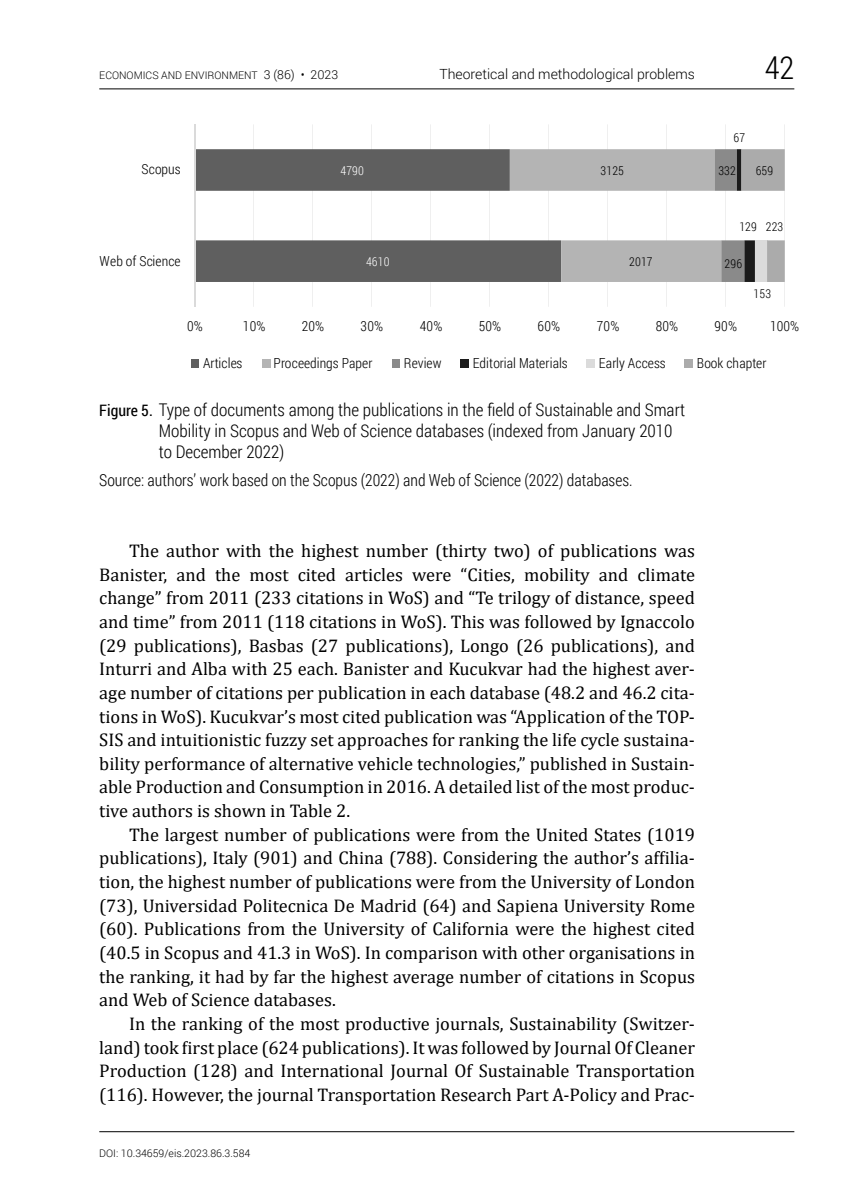
<style>
.page{position:relative;width:844px;height:1191px;background:#fff}
.page>*{position:absolute;margin:0;border:0;box-sizing:border-box;transform-origin:0 0}
.t1{font:300 31.5px "Roboto Condensed";color:#000}
.t2{font:18.38px/23.6px "Cambria";color:#000;text-align:justify}
.t3{font:300 17.5px/21px "Roboto Condensed";color:#000}
.t4{font:300 16.62px "Roboto Condensed";color:#000;scale:.96 1}
.t5{font:300 14px "Roboto";color:#000}
.t6{font:300 condensed 13.83px "Roboto";letter-spacing:.01em;color:#000}
.t7{font:300 condensed 12.25px "Roboto";letter-spacing:.01em;color:#000}
.t8{font:300 condensed 12.25px "Roboto";letter-spacing:.01em;color:#fff}
.t9{font:300 10.5px "Roboto";color:#000}
.s1{font-size:12.25px}
.s2{font-weight:400;font-size:15.75px}
</style>
<div class="page">
<hr style="left:99px;top:89px;width:695px;height:1px;background:#000">
<hr style="left:99px;top:1131px;width:695px;height:1px;background:#000">
<hr style="left:253px;top:124px;width:1px;height:183px;background:#dadada">
<hr style="left:312px;top:124px;width:1px;height:183px;background:#dadada">
<hr style="left:371px;top:124px;width:1px;height:183px;background:#dadada">
<hr style="left:430px;top:124px;width:1px;height:183px;background:#dadada">
<hr style="left:489px;top:124px;width:1px;height:183px;background:#dadada">
<hr style="left:548px;top:124px;width:1px;height:183px;background:#dadada">
<hr style="left:607px;top:124px;width:1px;height:183px;background:#dadada">
<hr style="left:666px;top:124px;width:1px;height:183px;background:#dadada">
<hr style="left:725px;top:124px;width:1px;height:183px;background:#dadada">
<hr style="left:784px;top:124px;width:1px;height:183px;background:#dadada">
<svg style="left:195px;top:149px;width:314px;height:133px;fill:#5f5f5f"></svg>
<svg style="left:509px;top:149px;width:275px;height:133px"></svg>
<hr style="left:194px;top:124px;width:1px;height:182px;background:#dadada">
<div style="left:191px;top:360px;width:8px;height:8px;background:#5f5f5f"></div>
<div style="left:262px;top:360px;width:8px;height:8px;background:#b4b4b4"></div>
<div style="left:392px;top:360px;width:8px;height:8px;background:#8a8a8a"></div>
<div style="left:460px;top:360px;width:9px;height:8px;background:#1b1b1b"></div>
<div style="left:586px;top:360px;width:9px;height:8px;background:#dbdbdb"></div>
<div style="left:684px;top:360px;width:9px;height:8px;background:#ababab"></div>
<p class="t9" style="left:99px;top:68px;width:240px">ECONOMICS AND ENVIRONMENT <span class="s1">3 (86) • 2023</span></p>
<p class="t5" style="left:439px;top:65px;width:257px">Theoretical and methodological problems</p>
<h1 class="t1" style="left:764px;top:46px;width:31px">42</h1>
<p class="t7" style="left:733px;top:129px;width:13px">67</p>
<p class="t6" style="left:142px;top:160px;width:41px">Scopus</p>
<p class="t8" style="left:340px;top:162px;width:25px">4790</p>
<p class="t7" style="left:600px;top:162px;width:25px">3125</p>
<p class="t7" style="left:718px;top:162px;width:19px">332</p>
<p class="t7" style="left:755px;top:162px;width:19px">659</p>
<p class="t7" style="left:739px;top:218px;width:19px">129</p>
<p class="t7" style="left:765px;top:218px;width:19px">223</p>
<p class="t6" style="left:100px;top:251px;width:82px">Web of Science</p>
<p class="t8" style="left:366px;top:253px;width:25px">4610</p>
<p class="t7" style="left:629px;top:253px;width:25px">2017</p>
<p class="t7" style="left:724px;top:255px;width:19px">296</p>
<p class="t7" style="left:753px;top:285px;width:19px">153</p>
<p class="t6" style="left:187px;top:317px;width:17px">0%</p>
<p class="t6" style="left:243px;top:317px;width:24px">10%</p>
<p class="t6" style="left:302px;top:317px;width:24px">20%</p>
<p class="t6" style="left:360px;top:317px;width:24px">30%</p>
<p class="t6" style="left:420px;top:317px;width:24px">40%</p>
<p class="t6" style="left:478px;top:317px;width:24px">50%</p>
<p class="t6" style="left:537px;top:317px;width:24px">60%</p>
<p class="t6" style="left:596px;top:317px;width:24px">70%</p>
<p class="t6" style="left:655px;top:317px;width:24px">80%</p>
<p class="t6" style="left:714px;top:317px;width:24px">90%</p>
<p class="t6" style="left:769px;top:317px;width:31px">100%</p>
<p class="t6" style="left:203px;top:353px;width:41px">Articles</p>
<p class="t6" style="left:273px;top:353px;width:100px">Proceedings Paper</p>
<p class="t6" style="left:404px;top:353px;width:39px">Review</p>
<p class="t6" style="left:472px;top:353px;width:96px">Editorial Materials</p>
<p class="t6" style="left:598px;top:353px;width:68px">Early Access</p>
<p class="t6" style="left:696px;top:353px;width:71px">Book chapter</p>
<p class="t3" style="left:159px;top:399px;width:527px;text-indent:-60px"><span class="s2">Figure 5.</span> Type of documents among the publications in the field of Sustainable and Smart<br>Mobility in Scopus and Web of Science databases (indexed from January 2010 to December 2022)</p>
<p class="t4" style="left:99px;top:469px;width:557px">Source: authors’ work based on the Scopus (2022) and Web of Science (2022) databases.</p>
<p class="t2" style="left:99px;top:539px;width:597px;text-indent:30px">The author with the highest number (thirty two) of publications was Banister, and the most cited articles were “Cities, mobility and climate change” from 2011 (233 citations in WoS) and “Te trilogy of distance, speed and time” from 2011 (118 citations in WoS). This was followed by Ignaccolo (29 publications), Basbas (27 publications), Longo (26 publications), and Inturri and Alba with 25 each. Banister and Kucukvar had the highest aver&shy;age number of citations per publication in each database (48.2 and 46.2 cita&shy;tions in WoS). Kucukvar’s most cited publication was “Application of the TOP-SIS and intuitionistic fuzzy set approaches for ranking the life cycle sustaina&shy;bility performance of alternative vehicle technologies,” published in Sustain&shy;able Production and Consumption in 2016. A detailed list of the most produc&shy;tive authors is shown in Table 2.</p>
<p class="t2" style="left:99px;top:822px;width:597px;text-indent:30px">The largest number of publications were from the United States (1019 publications), Italy (901) and China (788). Considering the author’s affilia&shy;tion, the highest number of publications were from the University of London (73), Universidad Politecnica De Madrid (64) and Sapiena University Rome (60). Publications from the University of California were the highest cited (40.5 in Scopus and 41.3 in WoS). In comparison with other organisations in the ranking, it had by far the highest average number of citations in Scopus and Web of Science databases.</p>
<p class="t2" style="left:99px;top:1011px;width:597px;text-indent:30px">In the ranking of the most productive journals, Sustainability (Switzer&shy;land) took first place (624 publications). It was followed by Journal Of Cleaner Production (128) and International Journal Of Sustainable Transportation (116). However, the journal Transportation Research Part A-Policy and Prac-</p>
<p class="t9" style="left:99px;top:1146px;width:152px">DOI: 10.34659/eis.2023.86.3.584</p>
</div>
